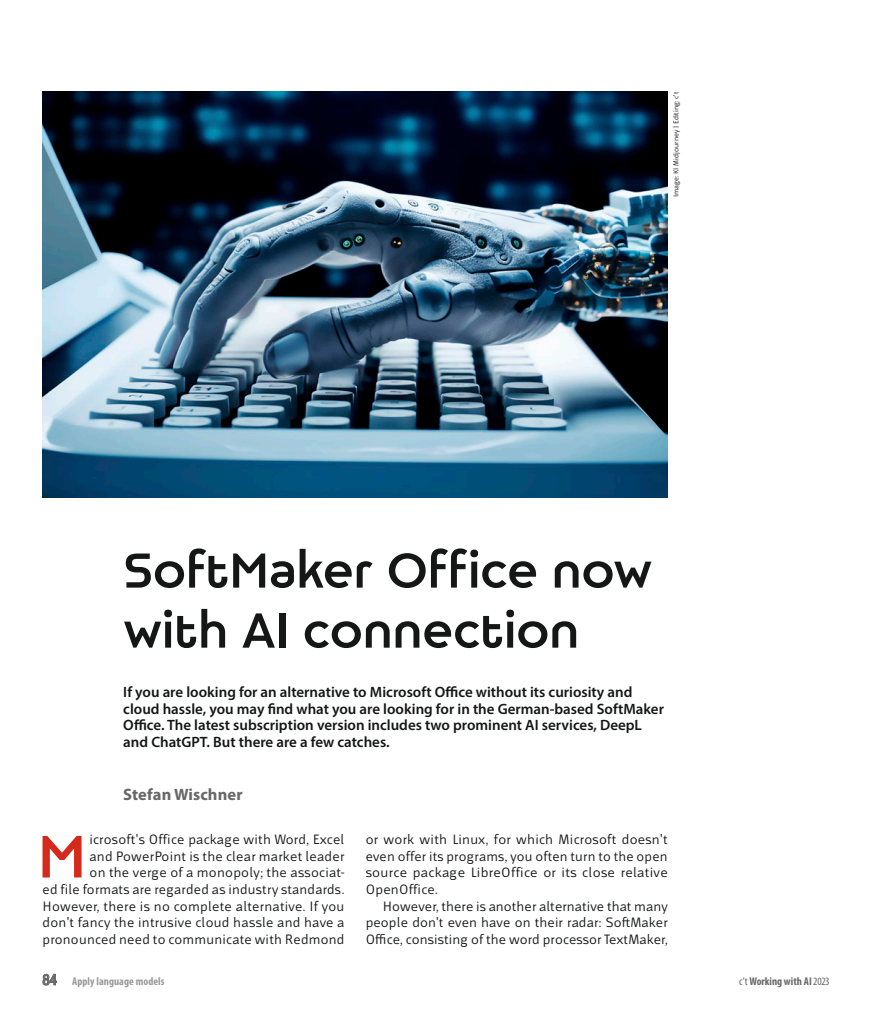
<style>
.page{position:relative;width:893px;height:1021px;background:#fff}
.page>*{position:absolute;margin:0;border:0;box-sizing:border-box;transform-origin:0 0}
.Grundtext-Initial{font:69.45px "Nineteenth";color:#d32a1c}
.Ueberschrift-1{font:57px/60px "Nineteenth";color:#151616}
.Autor{font:700 16.5px "Myriad Pro";letter-spacing:.005em;color:#686868}
.Abstract{font:600 15px/16.5px "Myriad Pro";color:#151616}
.Grundtext-Initial-2{font:14.25px/16.5px "Mr Jones";letter-spacing:.02em;color:#151616;text-align:right}
.Grundtext-Einzug{font:14.25px/16.5px "Mr Jones";letter-spacing:.01em;color:#151616;text-align:justify}
.t1{font:700 condensed 11.25px "Myriad Pro";letter-spacing:.005em;color:#999}
.Ausgabe{font:700 condensed 11.25px "Myriad Pro";color:#686868}
.Bild-Quelle{font:7.5px "Mr Jones";color:#151616}
.s1{font-family:"Helvetica Neue LT Pro";font-weight:500;font-size:15px;color:#686868}
.s2{font-weight:400}
</style>
<div class="page">
<img style="left:43px;top:92px;width:625px;height:406px">
<p class="Bild-Quelle" style="left:672px;top:197px;width:107px;rotate:-90deg">Image: KI Midjourney | Editing: c't</p>
<p class="Ueberschrift-1" style="left:123px;top:538px;width:530px">SoftMaker Office now with AI connection</p>
<p class="Abstract" style="left:123px;top:683px;width:542px">If you are looking for an alternative to Microsoft Office without its curiosity and cloud hassle, you may find what you are looking for in the German-based SoftMaker Office. The latest subscription version includes two prominent AI services, DeepL and ChatGPT. But there are a few catches.</p>
<p class="Autor" style="left:123px;top:783px;width:121px">Stefan Wischner</p>
<p class="Grundtext-Initial-2" style="left:43px;top:831px;width:303px">icrosoft's Office package with Word, Excel<br>and PowerPoint is the clear market leader<br>on the verge of a monopoly; the associat-<br>ed file formats are regarded as industry standards.<br>However, there is no complete alternative. If you don't fancy the intrusive cloud hassle and have a pronounced need to communicate with Redmond</p>
<p class="Grundtext-Initial-2" style="left:366px;top:831px;width:304px;text-align:justify">or work with Linux, for which Microsoft doesn't even offer its programs, you often turn to the open source package LibreOffice or its close relative OpenOffice.</p>
<p class="Grundtext-Initial" style="left:38px;top:815px;width:50px">M</p>
<p class="Grundtext-Einzug" style="left:366px;top:897px;width:303px;text-indent:17px">However, there is another alternative that many people don't even have on their radar: SoftMaker Office, consisting of the word processor TextMaker,</p>
<p class="t1" style="left:43px;top:974px;width:123px"><span class="s1">84</span> Apply language models</p>
<p class="Ausgabe" style="left:739px;top:974px;width:91px"><span class="s2">c’t</span> Working with AI <span class="s2">2023</span></p>
</div>
